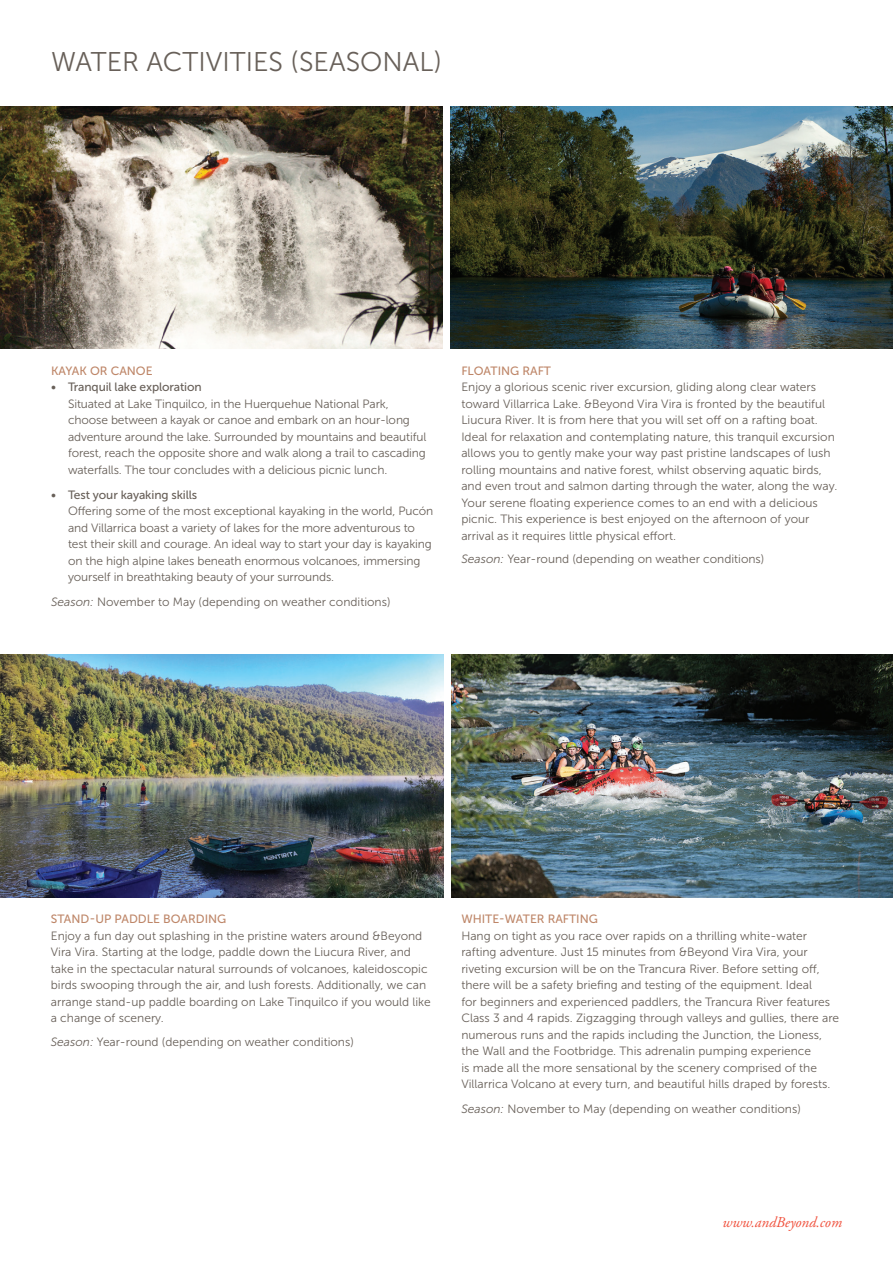
<style>
.page{position:relative;width:893px;height:1263px;background:#fff}
.page>*{position:absolute;margin:0;border:0;box-sizing:border-box;transform-origin:0 0}
.t1{font:27px "Museo Sans 300";color:#686059}
.t2{font:italic 15px "Adobe Garamond Pro";color:#f0523e}
.t3{font:12px/16.5px "Museo Sans 300";color:#686059}
.t4{font:12px "Museo Sans 500";color:#be8668}
.t5{font:12px "Museo Sans 500";letter-spacing:-.01em;color:#686059}
.s1{font-style:italic}
</style>
<div class="page">
<img style="left:451px;top:106px;width:442px;height:243px">
<img style="left:0;top:106px;width:443px;height:243px">
<img style="left:1px;top:655px;width:442px;height:242px">
<img style="left:451px;top:655px;width:442px;height:242px">
<h1 class="t1" style="left:51px;top:47px;width:393px">WATER ACTIVITIES (SEASONAL)</h1>
<p class="t4" style="left:51px;top:364px;width:103px">KAYAK OR CANOE</p>
<p class="t5" style="left:51px;top:380px;width:152px">• Tranquil lake exploration</p>
<p class="t3" style="left:68px;top:395px;width:360px">Situated at Lake Tinquilco, in the Huerquehue National Park, choose between a kayak or canoe and embark on an hour-long adventure around the lake. Surrounded by mountains and beautiful forest, reach the opposite shore and walk along a trail to cascading waterfalls. The tour concludes with a delicious picnic lunch.</p>
<p class="t5" style="left:51px;top:488px;width:148px">• Test your kayaking skills</p>
<p class="t3" style="left:68px;top:503px;width:367px">Offering some of the most exceptional kayaking in the world, Pucón and Villarrica boast a variety of lakes for the more adventurous to test their skill and courage. An ideal way to start your day is kayaking on the high alpine lakes beneath enormous volcanoes, immersing yourself in breathtaking beauty of your surrounds.</p>
<p class="t3" style="left:51px;top:594px;width:341px"><span class="s1">Season:</span> November to May (depending on weather conditions)</p>
<p class="t4" style="left:461px;top:364px;width:91px">FLOATING RAFT</p>
<p class="t3" style="left:461px;top:379px;width:377px">Enjoy a glorious scenic river excursion, gliding along clear waters toward Villarrica Lake. &amp;Beyond Vira Vira is fronted by the beautiful Liucura River. It is from here that you will set off on a rafting boat.<br>Ideal for relaxation and contemplating nature, this tranquil excursion allows you to gently make your way past pristine landscapes of lush rolling mountains and native forest, whilst observing aquatic birds, and even trout and salmon darting through the water, along the way.<br>Your serene floating experience comes to an end with a delicious picnic. This experience is best enjoyed on the afternoon of your arrival as it requires little physical effort.</p>
<p class="t3" style="left:461px;top:551px;width:304px"><span class="s1">Season:</span> Year-round (depending on weather conditions)</p>
<p class="t4" style="left:51px;top:912px;width:177px">STAND-UP PADDLE BOARDING</p>
<p class="t3" style="left:51px;top:927px;width:381px">Enjoy a fun day out splashing in the pristine waters around &amp;Beyond Vira Vira. Starting at the lodge, paddle down the Liucura River, and take in the spectacular natural surrounds of volcanoes, kaleidoscopic birds swooping through the air, and lush forests. Additionally, we can arrange stand-up paddle boarding on Lake Tinquilco if you would like a change of scenery.</p>
<p class="t3" style="left:51px;top:1033px;width:304px"><span class="s1">Season:</span> Year-round (depending on weather conditions)</p>
<p class="t4" style="left:461px;top:912px;width:138px">WHITE-WATER RAFTING</p>
<p class="t3" style="left:461px;top:927px;width:379px">Hang on tight as you race over rapids on a thrilling white-water rafting adventure. Just 15 minutes from &amp;Beyond Vira Vira, your riveting excursion will be on the Trancura River. Before setting off, there will be a safety briefing and testing of the equipment. Ideal<br>for beginners and experienced paddlers, the Trancura River features Class 3 and 4 rapids. Zigzagging through valleys and gullies, there are numerous runs and the rapids including the Junction, the Lioness, the Wall and the Footbridge. This adrenalin pumping experience<br>is made all the more sensational by the scenery comprised of the Villarrica Volcano at every turn, and beautiful hills draped by forests.</p>
<p class="t3" style="left:461px;top:1101px;width:341px"><span class="s1">Season:</span> November to May (depending on weather conditions)</p>
<p class="t2" style="left:722px;top:1213px;width:121px">www.andBeyond.com</p>
</div>
